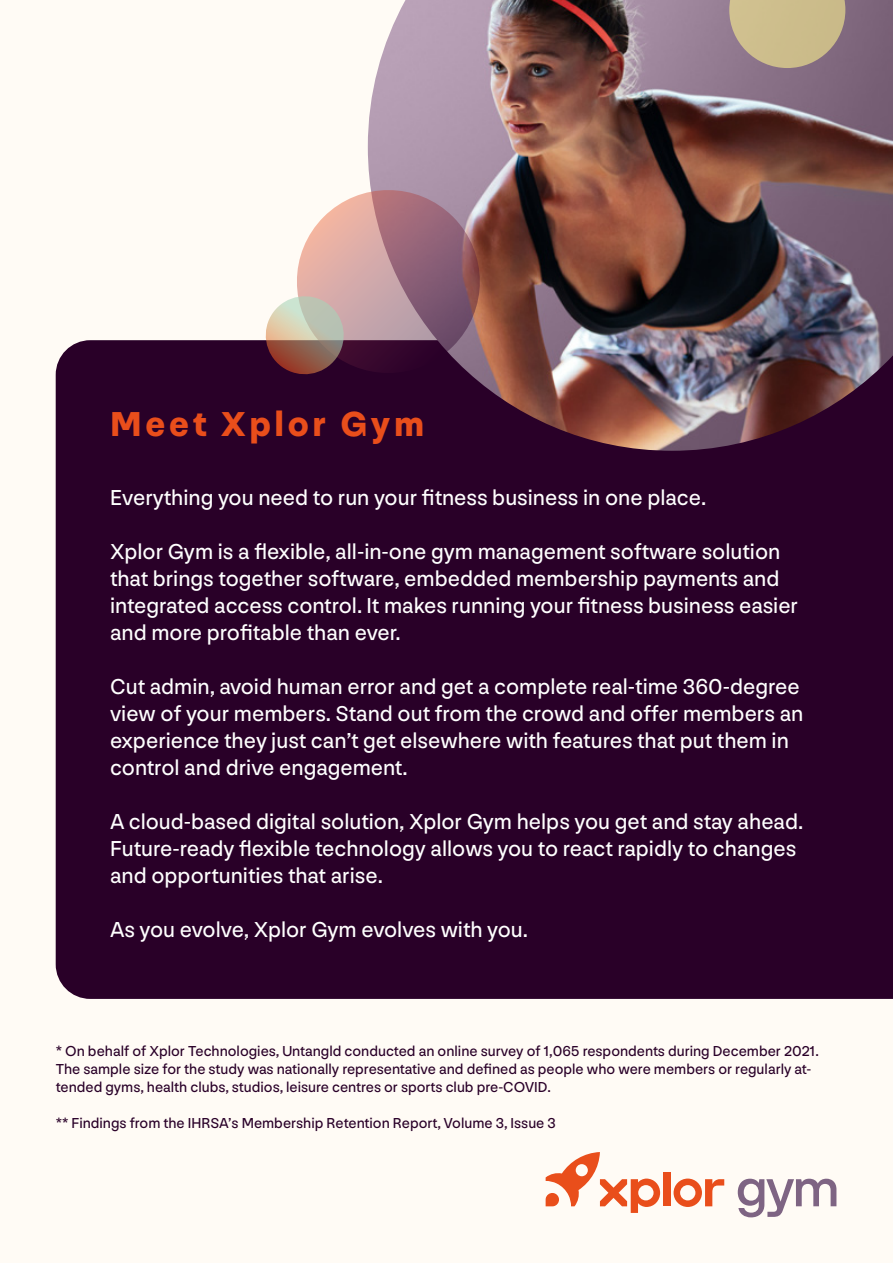
<style>
.page{position:relative;width:893px;height:1263px;background:#fffbf5}
.page>*{position:absolute;margin:0;border:0;box-sizing:border-box;transform-origin:0 0}
.t1{font:900 36px "NN Nouvelle Grotesk STD";letter-spacing:.11em;color:#e94e1b}
.t2{font:22.5px/27px "NN Nouvelle Grotesk STD";color:#fff}
.t3{font:15px/18px "NN Nouvelle Grotesk STD";color:#290028}
</style>
<div class="page">
<div style="left:56px;top:340px;width:837px;height:659px;background:#290028"></div>
<div style="left:663px;top:1172px;width:7px;height:34px;background:#e94e1b"></div>
<svg style="left:674px;top:1178px;width:50px;height:29px"></svg>
<svg style="left:546px;top:1152px;width:114px;height:61px"></svg>
<svg style="left:738px;top:1179px;width:98px;height:38px"></svg>
<img style="left:368px;top:0;width:525px;height:451px">
<svg style="left:729px;top:0;width:116px;height:68px;background:#c0ae8a"></svg>
<svg style="left:261px;top:181px;width:228px;height:201px"></svg>
<h1 class="t1" style="left:111px;top:400px;width:315px">Meet Xplor Gym</h1>
<p class="t2" style="left:110px;top:484px;width:598px">Everything you need to run your fitness business in one place.</p>
<p class="t2" style="left:110px;top:538px;width:690px">Xplor Gym is a flexible, all-in-one gym management software solution that brings together software, embedded membership payments and integrated access control. It makes running your fitness business easier and more profitable than ever.</p>
<p class="t2" style="left:110px;top:673px;width:695px">Cut admin, avoid human error and get a complete real-time 360-degree view of your members. Stand out from the crowd and offer members an experience they just can’t get elsewhere with features that put them in control and drive engagement.</p>
<p class="t2" style="left:110px;top:808px;width:695px">A cloud-based digital solution, Xplor Gym helps you get and stay ahead.<br>Future-ready flexible technology allows you to react rapidly to changes and opportunities that arise.</p>
<p class="t2" style="left:110px;top:916px;width:420px">As you evolve, Xplor Gym evolves with you.</p>
<p class="t3" style="left:56px;top:1042px;width:765px">* On behalf of Xplor Technologies, Untangld conducted an online survey of 1,065 respondents during December 2021.<br>The sample size for the study was nationally representative and defined as people who were members or regularly at&shy;tended gyms, health clubs, studios, leisure centres or sports club pre-COVID.</p>
<p class="t3" style="left:56px;top:1114px;width:502px">** Findings from the IHRSA’s Membership Retention Report, Volume 3, Issue 3</p>
</div>
